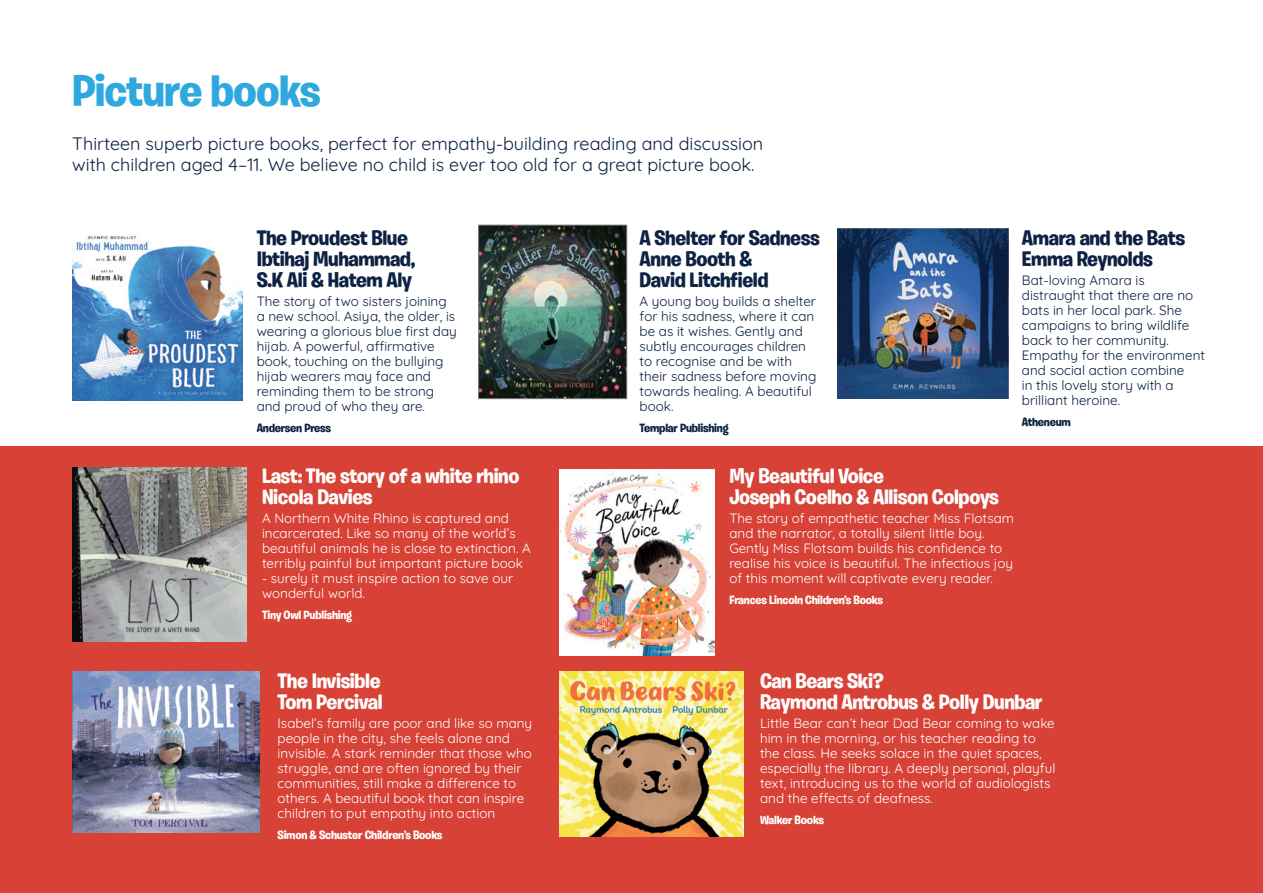
<style>
.page{position:relative;width:1263px;height:893px;background:#fff}
.page>*{position:absolute;margin:0;border:0;box-sizing:border-box;transform-origin:0 0}
.t1{font:700 45px "Burbank Big";letter-spacing:-.02em;color:#2fa8df}
.t2{font:700 21px "Burbank Big";letter-spacing:-.02em;color:#fff}
.t3{font:700 21px/21px "Burbank Big";letter-spacing:-.02em;color:#0d2243}
.t4{font:300 18px/21px "Quicksand";color:#0d2243}
.t5{font:300 13.5px/15px "Quicksand";color:#fff}
.t6{font:300 13.5px/15px "Quicksand";color:#0d2243}
.t7{font:700 12px "Burbank Big";letter-spacing:-.02em;color:#fff}
.t8{font:700 12px "Burbank Big";letter-spacing:-.02em;color:#0d2243}
</style>
<div class="page">
<div style="left:0;top:446px;width:1263px;height:447px;background:#d74136"></div>
<img style="left:72px;top:467px;width:174px;height:175px">
<img style="left:559px;top:469px;width:156px;height:186px">
<img style="left:72px;top:235px;width:171px;height:165px">
<img style="left:838px;top:229px;width:171px;height:170px">
<img style="left:72px;top:672px;width:188px;height:161px">
<img style="left:559px;top:672px;width:185px;height:165px">
<img style="left:480px;top:227px;width:145px;height:170px">
<div style="left:478px;top:225px;width:149px;height:174px;border:1px solid #808285"></div>
<p class="t1" style="left:72px;top:63px;width:250px">Picture books</p>
<p class="t4" style="left:72px;top:131px;width:692px">Thirteen superb picture books, perfect for empathy-building reading and discussion with children aged 4–11. We believe no child is ever too old for a great picture book.</p>
<p class="t3" style="left:257px;top:227px;width:153px">The Proudest Blue</p>
<p class="t3" style="left:257px;top:248px;width:160px">Ibtihaj Muhammad,<br>S.K Ali &amp; Hatem Aly</p>
<p class="t6" style="left:257px;top:292px;width:202px">The story of two sisters joining a new school. Asiya, the older, is wearing a glorious blue first day hijab. A powerful, affirmative book, touching on the bullying hijab wearers may face and reminding them to be strong and proud of who they are.</p>
<p class="t8" style="left:257px;top:420px;width:76px">Andersen Press</p>
<p class="t2" style="left:262px;top:463px;width:259px">Last: The story of a white rhino</p>
<p class="t2" style="left:262px;top:484px;width:112px">Nicola Davies</p>
<p class="t5" style="left:262px;top:510px;width:270px">A Northern White Rhino is captured and incarcerated. Like so many of the world’s beautiful animals he is close to extinction. A terribly painful but important picture book</p>
<p class="t5" style="left:262px;top:570px;width:253px">- surely it must inspire action to save our wonderful world.</p>
<p class="t7" style="left:262px;top:608px;width:91px">Tiny Owl Publishing</p>
<p class="t3" style="left:640px;top:227px;width:182px">A Shelter for Sadness</p>
<p class="t3" style="left:640px;top:248px;width:131px">Anne Booth &amp;<br>David Litchfield</p>
<p class="t6" style="left:640px;top:292px;width:178px">A young boy builds a shelter for his sadness, where it can be as it wishes. Gently and subtly encourages children to recognise and be with their sadness before moving towards healing. A beautiful book.</p>
<p class="t8" style="left:640px;top:420px;width:90px">Templar Publishing</p>
<p class="t3" style="left:1022px;top:227px;width:165px">Amara and the Bats</p>
<p class="t3" style="left:1022px;top:248px;width:132px">Emma Reynolds</p>
<p class="t6" style="left:1022px;top:271px;width:185px">Bat-loving Amara is distraught that there are no bats in her local park. She campaigns to bring wildlife back to her community.<br>Empathy for the environment and social action combine<br>in this lovely story with a brilliant heroine.</p>
<p class="t8" style="left:1022px;top:414px;width:50px">Atheneum</p>
<p class="t2" style="left:729px;top:463px;width:156px">My Beautiful Voice</p>
<p class="t2" style="left:729px;top:484px;width:271px">Joseph Coelho &amp; Allison Colpoys</p>
<p class="t5" style="left:729px;top:510px;width:286px">The story of empathetic teacher Miss Flotsam and the narrator, a totally silent little boy.<br>Gently Miss Flotsam builds his confidence to realise his voice is beautiful. The infectious joy of this moment will captivate every reader.</p>
<p class="t7" style="left:729px;top:593px;width:155px">Frances Lincoln Children’s Books</p>
<p class="t2" style="left:278px;top:668px;width:105px">The Invisible</p>
<p class="t2" style="left:278px;top:689px;width:107px">Tom Percival</p>
<p class="t5" style="left:278px;top:714px;width:256px">Isabel’s family are poor and like so many people in the city, she feels alone and invisible. A stark reminder that those who struggle, and are often ignored by their communities, still make a difference to others. A beautiful book that can inspire children to put empathy into action</p>
<p class="t7" style="left:278px;top:827px;width:166px">Simon &amp; Schuster Children’s Books</p>
<p class="t2" style="left:760px;top:668px;width:125px">Can Bears Ski?</p>
<p class="t2" style="left:760px;top:689px;width:284px">Raymond Antrobus &amp; Polly Dunbar</p>
<p class="t5" style="left:760px;top:714px;width:297px">Little Bear can’t hear Dad Bear coming to wake him in the morning, or his teacher reading to the class. He seeks solace in the quiet spaces, especially the library. A deeply personal, playful text, introducing us to the world of audiologists and the effects of deafness.</p>
<p class="t7" style="left:760px;top:812px;width:66px">Walker Books</p>
</div>
